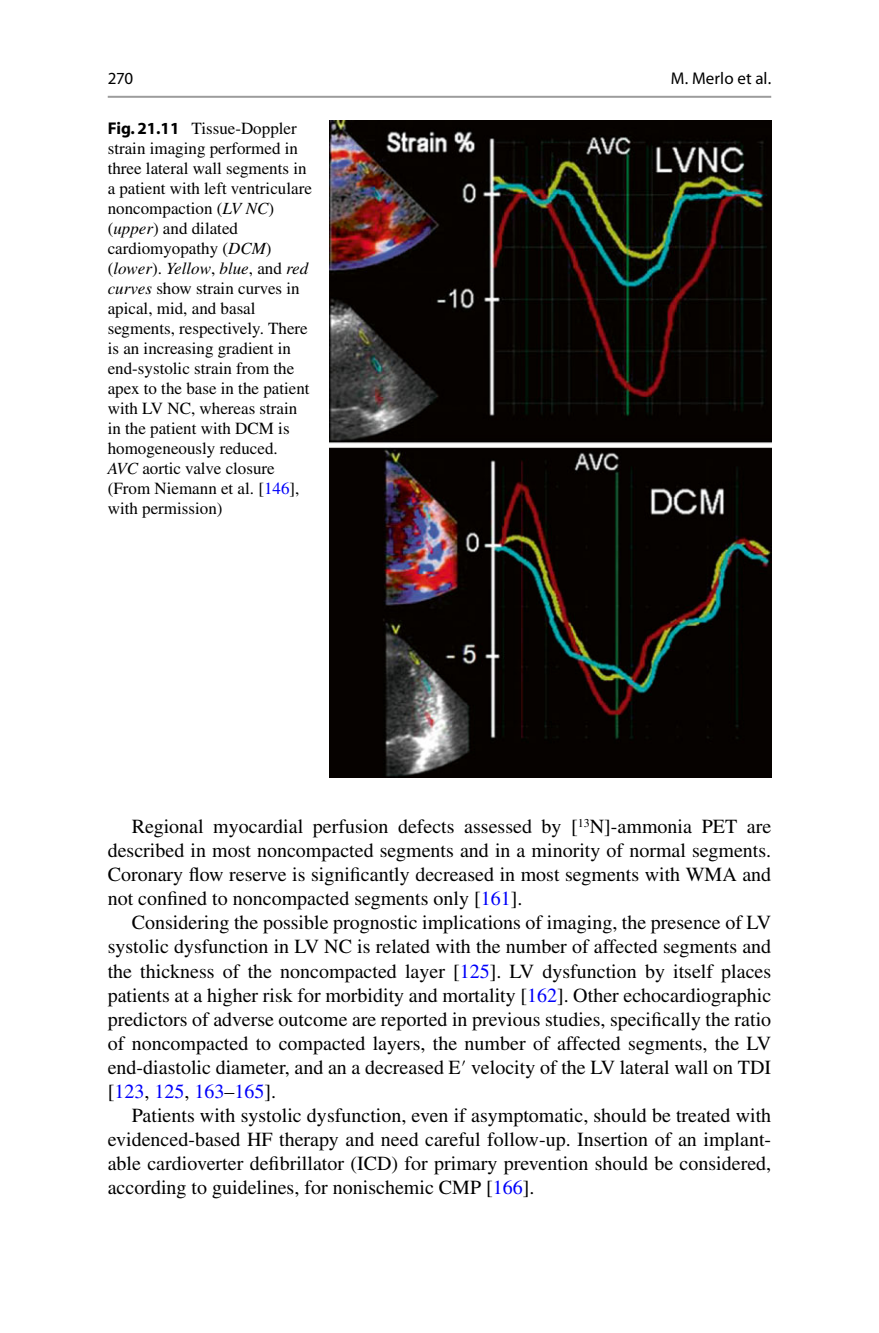
<style>
.page{position:relative;width:879px;height:1333px;background:#fff}
.page>*{position:absolute;margin:0;border:0;box-sizing:border-box;transform-origin:0 0}
.t1{font:20px/24px "Times";color:#000;text-align:justify}
.t2{font:17px/20px "Times";color:#000}
.t3{font:17px "Myriad";letter-spacing:.01em;color:#000}
.s1{font-family:"Myriad";font-weight:700}
.s2{font-style:italic}
.s3{color:#0000fa}
.s4{font-family:"STIX General"}
</style>
<div class="page">
<img style="left:329px;top:121px;width:442px;height:656px">
<hr style="left:108px;top:96px;width:663px;height:2px;background:#9c9c9c">
<p class="t3" style="left:108px;top:72px;width:27px">270</p>
<p class="t2" style="left:108px;top:120px;width:206px"><span class="s1">Fig. 21.11</span> Tissue-Doppler strain imaging performed in three lateral wall segments in a patient with left ventriculare noncompaction ( <span class="s2">LV NC</span> )<br>( <span class="s2">upper</span> ) and dilated cardiomyopathy ( <span class="s2">DCM</span> )<br>( <span class="s2">lower</span> ). <span class="s2">Yellow</span> , <span class="s2">blue</span> , and <span class="s2">red curves</span> show strain curves in apical, mid, and basal segments, respectively. There is an increasing gradient in end-systolic strain from the apex to the base in the patient with LV NC, whereas strain in the patient with DCM is homogeneously reduced.<br><span class="s2">AVC</span> aortic valve closure (From Niemann et al. [ <span class="s3">146</span> ], with permission)</p>
<p class="t3" style="left:671px;top:72px;width:102px">M. Merlo et al.</p>
<p class="t1" style="left:108px;top:816px;width:665px;text-indent:24px">Regional myocardial perfusion defects assessed by [ <sup>13</sup> N]-ammonia PET are described in most noncompacted segments and in a minority of normal segments.<br>Coronary flow reserve is significantly decreased in most segments with WMA and not confined to noncompacted segments only [ <span class="s3">161</span> ].</p>
<p class="t1" style="left:108px;top:912px;width:665px;text-indent:24px">Considering the possible prognostic implications of imaging, the presence of LV systolic dysfunction in LV NC is related with the number of affected segments and the thickness of the noncompacted layer [ <span class="s3">125</span> ]. LV dysfunction by itself places patients at a higher risk for morbidity and mortality [ <span class="s3">162</span> ]. Other echocardiographic predictors of adverse outcome are reported in previous studies, specifically the ratio of noncompacted to compacted layers, the number of affected segments, the LV end-diastolic diameter, and an a decreased E<span class="s4">′</span> velocity of the LV lateral wall on TDI [ <span class="s3">123</span> , <span class="s3">125</span> , <span class="s3">163</span> – <span class="s3">165</span> ].</p>
<p class="t1" style="left:108px;top:1104px;width:665px;text-indent:24px">Patients with systolic dysfunction, even if asymptomatic, should be treated with evidenced-based HF therapy and need careful follow-up. Insertion of an implant&shy;able cardioverter defibrillator (ICD) for primary prevention should be considered, according to guidelines, for nonischemic CMP [ <span class="s3">166</span> ].</p>
</div>
